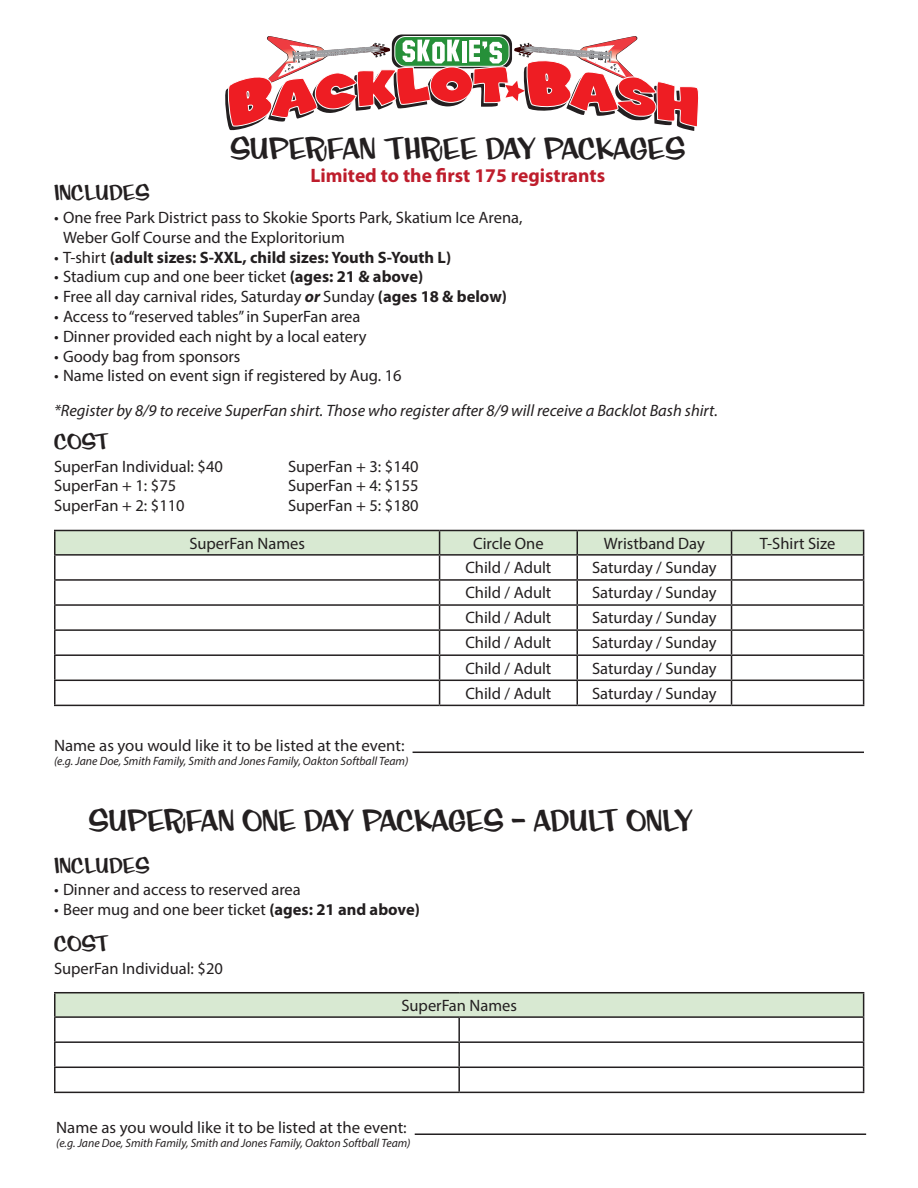
<style>
.page{position:relative;width:918px;height:1188px;background:#fff}
.page>*{position:absolute;margin:0;border:0;box-sizing:border-box;transform-origin:0 0}
.t1{font:31.5px "Fink Casual";letter-spacing:-.035em;color:#231f20}
.t2{font:22.5px "Fink Casual";color:#231f20}
.t3{font:700 19.5px "Myriad Pro";color:#be1d2c}
.t4{font:16.5px/19.8px "Myriad Pro";color:#231f20}
.t5{font:italic 16.5px "Myriad Pro";color:#231f20}
.t6{font:700 16.5px "Myriad Pro";color:#231f20}
.t7{font:italic 12px "Myriad Pro";color:#231f20}
.s1{font-weight:400}
.s2{font-weight:700}
.s3{font-weight:700;font-style:italic}
</style>
<div class="page">
<div style="left:392px;top:34px;width:120px;height:34px;background:#231f20;border-radius:10px"></div>
<svg style="left:225px;top:36px;width:474px;height:95px"></svg>
<hr style="left:54px;top:579px;width:386px;height:2px;background:#231f20">
<hr style="left:54px;top:604px;width:386px;height:2px;background:#231f20">
<hr style="left:54px;top:629px;width:386px;height:2px;background:#231f20">
<hr style="left:54px;top:556px;width:2px;height:23px;background:#231f20">
<hr style="left:54px;top:581px;width:2px;height:23px;background:#231f20">
<hr style="left:54px;top:606px;width:2px;height:23px;background:#231f20">
<hr style="left:54px;top:631px;width:2px;height:23px;background:#231f20">
<hr style="left:54px;top:654px;width:386px;height:2px;background:#231f20">
<hr style="left:54px;top:656px;width:2px;height:24px;background:#231f20">
<hr style="left:54px;top:680px;width:386px;height:1px;background:#231f20">
<hr style="left:54px;top:681px;width:2px;height:24px;background:#231f20">
<hr style="left:54px;top:705px;width:386px;height:1px;background:#231f20">
<hr style="left:440px;top:705px;width:137px;height:1px;background:#231f20">
<hr style="left:577px;top:705px;width:155px;height:1px;background:#231f20">
<hr style="left:732px;top:705px;width:132px;height:1px;background:#231f20">
<hr style="left:54px;top:530px;width:386px;height:1px;background:#231f20">
<hr style="left:54px;top:531px;width:2px;height:23px;background:#231f20">
<svg style="left:55px;top:530px;width:809px;height:175px"></svg>
<hr style="left:54px;top:554px;width:386px;height:2px;background:#231f20">
<hr style="left:440px;top:554px;width:137px;height:2px;background:#231f20">
<hr style="left:577px;top:554px;width:155px;height:2px;background:#231f20">
<hr style="left:732px;top:554px;width:132px;height:2px;background:#231f20">
<hr style="left:413px;top:752px;width:451px;height:1px;background:#231f20">
<div style="left:55px;top:993px;width:809px;height:24px;background:#d8e9d2"></div>
<hr style="left:54px;top:1041px;width:405px;height:2px;background:#231f20">
<hr style="left:459px;top:1041px;width:405px;height:2px;background:#231f20">
<hr style="left:54px;top:1067px;width:405px;height:1px;background:#231f20">
<hr style="left:459px;top:1067px;width:405px;height:1px;background:#231f20">
<hr style="left:54px;top:1092px;width:405px;height:1px;background:#231f20">
<hr style="left:459px;top:1092px;width:405px;height:1px;background:#231f20">
<hr style="left:54px;top:1018px;width:2px;height:23px;background:#231f20">
<hr style="left:458px;top:1018px;width:2px;height:23px;background:#231f20">
<hr style="left:54px;top:1043px;width:2px;height:24px;background:#231f20">
<hr style="left:458px;top:1043px;width:2px;height:24px;background:#231f20">
<hr style="left:54px;top:1068px;width:2px;height:24px;background:#231f20">
<hr style="left:458px;top:1068px;width:2px;height:24px;background:#231f20">
<hr style="left:54px;top:992px;width:405px;height:1px;background:#231f20">
<hr style="left:54px;top:993px;width:2px;height:23px;background:#231f20">
<hr style="left:459px;top:992px;width:405px;height:1px;background:#231f20">
<svg style="left:863px;top:993px;width:1px;height:99px"></svg>
<hr style="left:54px;top:1016px;width:405px;height:2px;background:#231f20">
<hr style="left:459px;top:1016px;width:405px;height:2px;background:#231f20">
<hr style="left:415px;top:1133px;width:451px;height:2px;background:#231f20">
<p class="t1" style="left:230px;top:124px;width:456px">SUPERFAN THREE DAY PACKAGES</p>
<p class="t3" style="left:311px;top:165px;width:296px">Limited to the first 175 registrants</p>
<p class="t2" style="left:54px;top:175px;width:97px">INCLUDES</p>
<p class="t4" style="left:63px;top:207px;width:461px;text-indent:-9px">• One free Park District pass to Skokie Sports Park, Skatium Ice Arena,<br>Weber Golf Course and the Exploritorium</p>
<p class="t6" style="left:54px;top:248px;width:399px"><span class="s1">• T-shirt</span> (adult sizes: S-XXL, child sizes: Youth S-Youth L)</p>
<p class="t4" style="left:54px;top:267px;width:371px">• Stadium cup and one beer ticket <span class="s2">(ages: 21 &amp; above)</span></p>
<p class="t4" style="left:54px;top:286px;width:455px">• Free all day carnival rides, Saturday <span class="s3">or</span> Sunday <span class="s2">(ages 18 &amp; below)</span></p>
<p class="t4" style="left:54px;top:306px;width:308px">• Access to “reserved tables” in SuperFan area</p>
<p class="t4" style="left:54px;top:326px;width:314px">• Dinner provided each night by a local eatery</p>
<p class="t4" style="left:54px;top:346px;width:188px">• Goody bag from sponsors</p>
<p class="t4" style="left:54px;top:366px;width:349px">• Name listed on event sign if registered by Aug. 16</p>
<p class="t5" style="left:54px;top:401px;width:665px">*Register by 8/9 to receive SuperFan shirt. Those who register after 8/9 will receive a Backlot Bash shirt.</p>
<p class="t2" style="left:54px;top:424px;width:56px">COST</p>
<p class="t4" style="left:54px;top:456px;width:170px">SuperFan Individual: $40</p>
<p class="t4" style="left:288px;top:456px;width:132px">SuperFan + 3: $140</p>
<p class="t4" style="left:54px;top:476px;width:124px">SuperFan + 1: $75</p>
<p class="t4" style="left:288px;top:476px;width:132px">SuperFan + 4: $155</p>
<p class="t4" style="left:54px;top:495px;width:132px">SuperFan + 2: $110</p>
<p class="t4" style="left:288px;top:495px;width:132px">SuperFan + 5: $180</p>
<p class="t4" style="left:189px;top:533px;width:117px">SuperFan Names</p>
<p class="t4" style="left:473px;top:533px;width:72px">Circle One</p>
<p class="t4" style="left:604px;top:533px;width:102px">Wristband Day</p>
<p class="t4" style="left:760px;top:533px;width:77px">T-Shirt Size</p>
<p class="t4" style="left:465px;top:558px;width:88px">Child / Adult</p>
<p class="t4" style="left:592px;top:558px;width:126px">Saturday / Sunday</p>
<p class="t4" style="left:465px;top:583px;width:88px">Child / Adult</p>
<p class="t4" style="left:592px;top:583px;width:126px">Saturday / Sunday</p>
<p class="t4" style="left:465px;top:608px;width:88px">Child / Adult</p>
<p class="t4" style="left:592px;top:608px;width:126px">Saturday / Sunday</p>
<p class="t4" style="left:465px;top:633px;width:88px">Child / Adult</p>
<p class="t4" style="left:592px;top:633px;width:126px">Saturday / Sunday</p>
<p class="t4" style="left:465px;top:658px;width:88px">Child / Adult</p>
<p class="t4" style="left:592px;top:658px;width:126px">Saturday / Sunday</p>
<p class="t4" style="left:465px;top:683px;width:88px">Child / Adult</p>
<p class="t4" style="left:592px;top:683px;width:126px">Saturday / Sunday</p>
<p class="t4" style="left:54px;top:735px;width:352px">Name as you would like it to be listed at the event:</p>
<p class="t7" style="left:54px;top:754px;width:356px">(e.g. Jane Doe, Smith Family, Smith and Jones Family, Oakton Softball Team)</p>
<p class="t1" style="left:89px;top:796px;width:606px">SUPERFAN ONE DAY PACKAGES — ADULT ONLY</p>
<p class="t2" style="left:54px;top:848px;width:97px">INCLUDES</p>
<p class="t4" style="left:54px;top:880px;width:248px">• Dinner and access to reserved area</p>
<p class="t4" style="left:54px;top:899px;width:367px">• Beer mug and one beer ticket <span class="s2">(ages: 21 and above)</span></p>
<p class="t2" style="left:54px;top:926px;width:56px">COST</p>
<p class="t4" style="left:54px;top:958px;width:170px">SuperFan Individual: $20</p>
<p class="t4" style="left:401px;top:995px;width:117px">SuperFan Names</p>
<p class="t4" style="left:56px;top:1117px;width:352px">Name as you would like it to be listed at the event:</p>
<p class="t7" style="left:56px;top:1136px;width:356px">(e.g. Jane Doe, Smith Family, Smith and Jones Family, Oakton Softball Team)</p>
</div>
